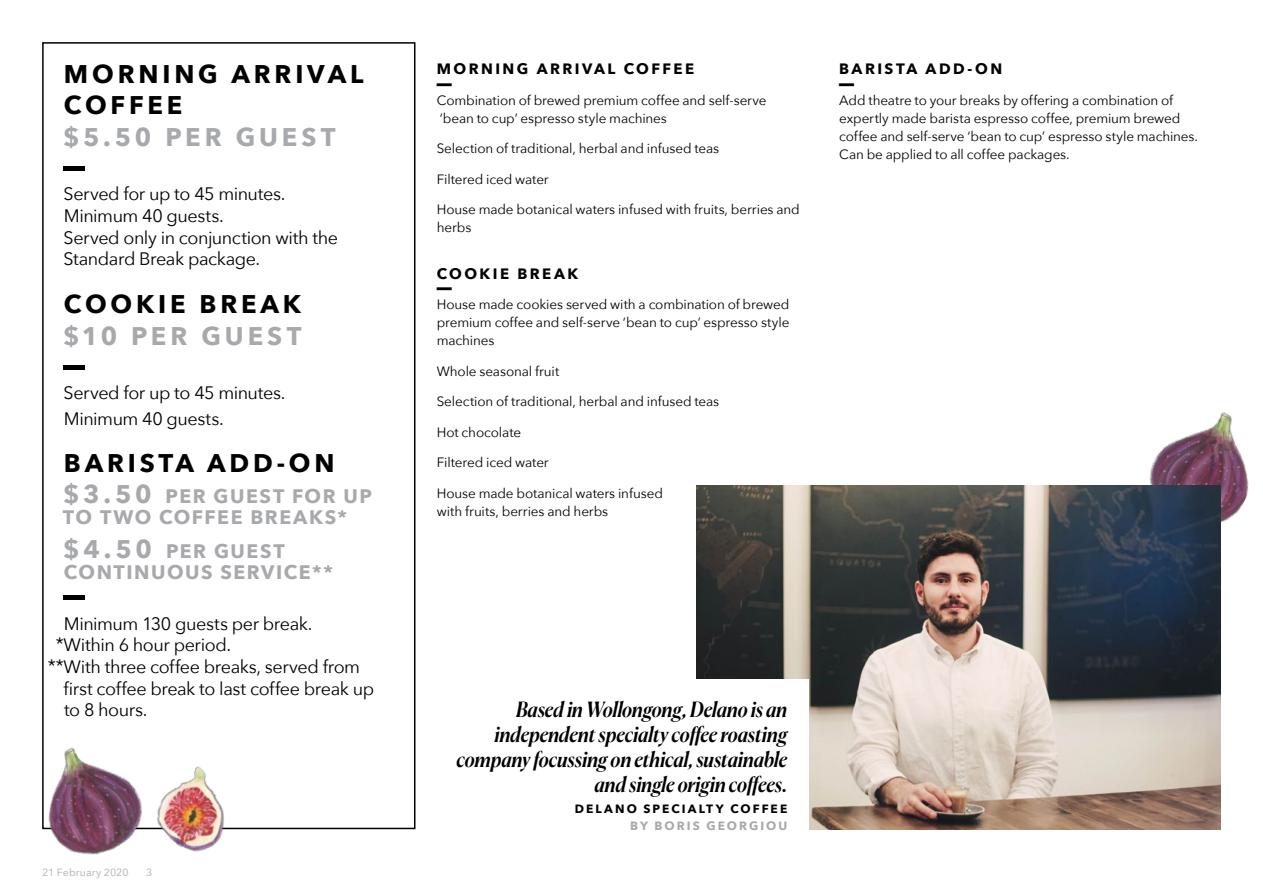
<style>
.page{position:relative;width:1263px;height:893px;background:#fff}
.page>*{position:absolute;margin:0;border:0;box-sizing:border-box;transform-origin:0 0}
.t1{font:700 30px "Avenir Next";color:#000}
.t2{font:700 25.5px "Avenir Next";letter-spacing:.15em;color:#000}
.t3{font:700 25.5px "Avenir Next";letter-spacing:.155em;color:#a7a9ac}
.t4{font:italic 500 21px/25.2px "Canela";letter-spacing:-.005em;color:#000;text-align:right}
.t5{font:700 19.5px/21px "Avenir Next";letter-spacing:.08em;color:#a7a9ac}
.t6{font:18px/21.6px "Avenir Next";letter-spacing:-.025em;color:#000}
.t7{font:700 15px "Avenir Next";letter-spacing:.16em;color:#000}
.t8{font:13.5px/18px "Avenir Next";letter-spacing:-.01em;color:#000}
.t9{font:700 12px "Avenir Next";letter-spacing:.17em;color:#000}
.t10{font:700 12px "Avenir Next";letter-spacing:.17em;color:#a7a9ac}
.t11{font:500 10.5px "Avenir Next";letter-spacing:.01em;color:#bcbec0}
.s1{font-size:25.5px}
</style>
<div class="page">
<img style="left:1149px;top:412px;width:100px;height:160px">
<img style="left:697px;top:485px;width:523px;height:344px">
<div style="left:427px;top:679px;width:381px;height:172px;background:#fff"></div>
<img style="left:42px;top:661px;width:226px;height:194px">
<img style="left:113px;top:739px;width:152px;height:116px">
<hr style="left:64px;top:166px;width:21px;height:4px;background:#000">
<hr style="left:64px;top:365px;width:21px;height:4px;background:#000">
<div style="left:64px;top:595px;width:21px;height:5px;background:#000"></div>
<h2 class="t2" style="left:64px;top:52px;width:301px">MORNING ARRIVAL</h2>
<h2 class="t2" style="left:64px;top:83px;width:120px">COFFEE</h2>
<h2 class="t3" style="left:63px;top:115px;width:274px">$5.50 PER GUEST</h2>
<h3 class="t6" style="left:64px;top:183px;width:276px">Served for up to 45 minutes.<br>Minimum 40 guests.<br>Served only in conjunction with the<br>Standard Break package.</h3>
<h2 class="t2" style="left:64px;top:282px;width:239px">COOKIE BREAK</h2>
<h2 class="t3" style="left:63px;top:314px;width:240px">$10 PER GUEST</h2>
<h3 class="t6" style="left:64px;top:380px;width:223px;line-height:25.2px">Served for up to 45 minutes.<br>Minimum 40 guests.</h3>
<h2 class="t2" style="left:64px;top:441px;width:272px">BARISTA ADD-ON</h2>
<h3 class="t5" style="left:63px;top:485px;width:310px"><span class="s1">$3.50</span> PER GUEST FOR UP<br>TO TWO COFFEE BREAKS*</h3>
<h3 class="t5" style="left:63px;top:540px;width:271px"><span class="s1">$4.50</span> PER GUEST<br>CONTINUOUS SERVICE**</h3>
<h3 class="t6" style="left:64px;top:612px;width:250px">Minimum 130 guests per break.</h3>
<h3 class="t6" style="left:56px;top:633px;width:177px">*Within 6 hour period.</h3>
<h3 class="t6" style="left:48px;top:655px;width:314px">**With three coffee breaks, served from</h3>
<h3 class="t6" style="left:63px;top:677px;width:312px">first coffee break to last coffee break up</h3>
<h3 class="t6" style="left:64px;top:698px;width:85px">to 8 hours.</h3>
<p class="t11" style="left:42px;top:863px;width:88px">21 February 2020</p>
<p class="t11" style="left:146px;top:863px;width:8px">3</p>
<p class="t7" style="left:437px;top:56px;width:259px">MORNING ARRIVAL COFFEE</p>
<p class="t8" style="left:437px;top:91px;width:331px">Combination of brewed premium coffee and self-serve ‘bean to cup’ espresso style machines</p>
<p class="t8" style="left:437px;top:139px;width:284px">Selection of traditional, herbal and infused teas</p>
<p class="t8" style="left:437px;top:170px;width:114px">Filtered iced water</p>
<p class="t8" style="left:437px;top:200px;width:365px">House made botanical waters infused with fruits, berries and herbs</p>
<p class="t7" style="left:437px;top:260px;width:143px">COOKIE BREAK</p>
<p class="t8" style="left:437px;top:295px;width:354px;text-align:justify">House made cookies served with a combination of brewed premium coffee and self-serve ‘bean to cup’ espresso style machines</p>
<p class="t8" style="left:437px;top:361px;width:124px">Whole seasonal fruit</p>
<p class="t8" style="left:437px;top:392px;width:284px">Selection of traditional, herbal and infused teas</p>
<p class="t8" style="left:437px;top:422px;width:86px">Hot chocolate</p>
<p class="t8" style="left:437px;top:453px;width:114px">Filtered iced water</p>
<p class="t8" style="left:437px;top:483px;width:228px">House made botanical waters infused with fruits, berries and herbs</p>
<h1 class="t1" style="left:437px;top:44px;width:16px">_</h1>
<h1 class="t1" style="left:437px;top:249px;width:16px">_</h1>
<p class="t7" style="left:839px;top:56px;width:164px">BARISTA ADD-ON</p>
<p class="t8" style="left:839px;top:91px;width:360px">Add theatre to your breaks by offering a combination of expertly made barista espresso coffee, premium brewed coffee and self-serve ‘bean to cup’ espresso style machines.<br>Can be applied to all coffee packages.</p>
<h1 class="t1" style="left:839px;top:44px;width:16px">_</h1>
<h3 class="t4" style="left:456px;top:695px;width:332px">Based in Wollongong, Delano is an independent specialty coffee roasting company focussing on ethical, sustainable and single origin coffees.</h3>
<p class="t9" style="left:575px;top:798px;width:214px">DELANO SPECIALTY COFFEE</p>
<p class="t10" style="left:630px;top:815px;width:159px">BY BORIS GEORGIOU</p>
</div>
